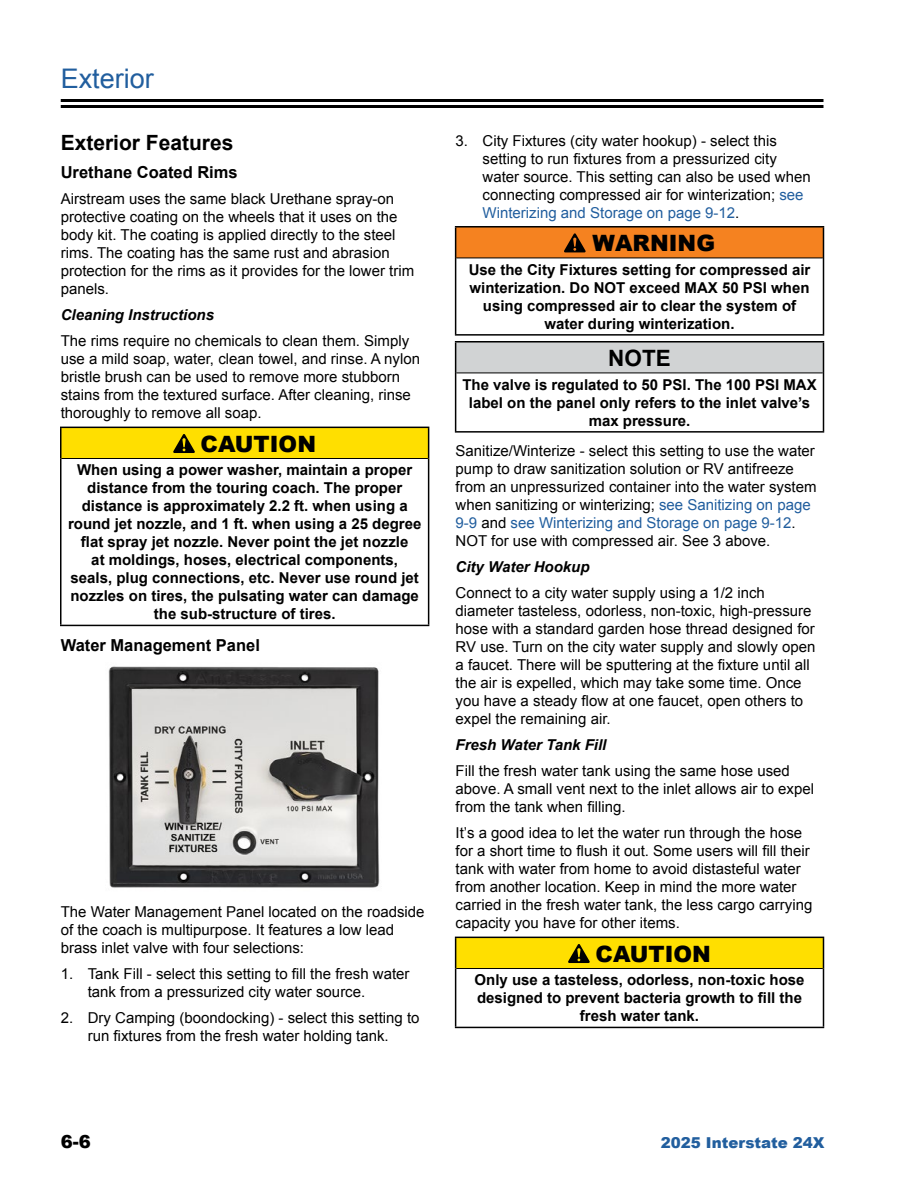
<style>
.page{position:relative;width:918px;height:1188px;background:#fff}
.page>*{position:absolute;margin:0;border:0;box-sizing:border-box;transform-origin:0 0}
.t1{font:27px "Arial";color:#215e9e}
.t2{font:900 22.5px "Arial";color:#000}
.t3{font:700 22.5px "Arial";color:#000}
.t4{font:700 21px "Arial";color:#000}
.t5{font:900 18px "Arial";color:#000}
.t6{font:700 16.5px "Arial";color:#000}
.t7{font:15px/18px "Arial";color:#000}
.t8{font:700 15px/18px "Arial";color:#000;text-align:center}
.t9{font:italic 700 15px "Arial";color:#000}
.t10{font:900 15px "Arial";color:#215e9e}
.s1{color:#215e9e}
</style>
<div class="page">
<hr style="left:61px;top:105px;width:763px;height:3px;background:#000">
<hr style="left:61px;top:99px;width:763px;height:3px;background:#000">
<div style="left:61px;top:427px;width:368px;height:32px;background:#ffdf00"></div>
<hr style="left:60px;top:427px;width:369px;height:1px;background:#000">
<hr style="left:60px;top:428px;width:2px;height:31px;background:#000">
<hr style="left:428px;top:428px;width:1px;height:31px;background:#000">
<hr style="left:60px;top:459px;width:2px;height:166px;background:#000">
<hr style="left:428px;top:459px;width:1px;height:166px;background:#000">
<hr style="left:60px;top:625px;width:369px;height:1px;background:#000">
<hr style="left:62px;top:458px;width:366px;height:1px;background:#000">
<svg style="left:173px;top:434px;width:22px;height:19px"></svg>
<img style="left:108px;top:666px;width:272px;height:222px">
<div style="left:456px;top:227px;width:368px;height:31px;background:#f58220"></div>
<hr style="left:455px;top:226px;width:369px;height:2px;background:#000">
<hr style="left:455px;top:228px;width:1px;height:30px;background:#000">
<hr style="left:823px;top:228px;width:1px;height:30px;background:#000">
<hr style="left:455px;top:258px;width:1px;height:76px;background:#000">
<hr style="left:823px;top:258px;width:1px;height:76px;background:#000">
<hr style="left:455px;top:334px;width:369px;height:2px;background:#000">
<hr style="left:456px;top:258px;width:367px;height:1px;background:#000">
<svg style="left:564px;top:233px;width:22px;height:19px"></svg>
<div style="left:456px;top:342px;width:368px;height:31px;background:#d1d3d4"></div>
<hr style="left:455px;top:341px;width:369px;height:2px;background:#000">
<hr style="left:455px;top:343px;width:1px;height:30px;background:#000">
<hr style="left:823px;top:343px;width:1px;height:30px;background:#000">
<hr style="left:455px;top:373px;width:1px;height:58px;background:#000">
<hr style="left:823px;top:373px;width:1px;height:58px;background:#000">
<hr style="left:455px;top:431px;width:369px;height:2px;background:#000">
<hr style="left:456px;top:373px;width:367px;height:1px;background:#000">
<div style="left:456px;top:937px;width:368px;height:32px;background:#ffdf00"></div>
<hr style="left:455px;top:937px;width:369px;height:1px;background:#000">
<hr style="left:455px;top:938px;width:1px;height:31px;background:#000">
<hr style="left:823px;top:938px;width:1px;height:31px;background:#000">
<hr style="left:455px;top:969px;width:1px;height:58px;background:#000">
<hr style="left:823px;top:969px;width:1px;height:58px;background:#000">
<hr style="left:455px;top:1027px;width:369px;height:1px;background:#000">
<hr style="left:456px;top:968px;width:367px;height:1px;background:#000">
<svg style="left:568px;top:944px;width:22px;height:19px"></svg>
<h1 class="t1" style="left:61px;top:61px;width:95px">Exterior</h1>
<h3 class="t4" style="left:61px;top:129px;width:174px">Exterior Features</h3>
<p class="t6" style="left:61px;top:161px;width:178px">Urethane Coated Rims</p>
<p class="t7" style="left:61px;top:190px;width:355px">Airstream uses the same black Urethane spray-on protective coating on the wheels that it uses on the body kit. The coating is applied directly to the steel rims. The coating has the same rust and abrasion protection for the rims as it provides for the lower trim panels.</p>
<p class="t9" style="left:61px;top:305px;width:155px">Cleaning Instructions</p>
<p class="t7" style="left:61px;top:332px;width:361px">The rims require no chemicals to clean them. Simply use a mild soap, water, clean towel, and rinse. A nylon bristle brush can be used to remove more stubborn stains from the textured surface. After cleaning, rinse thoroughly to remove all soap.</p>
<h2 class="t2" style="left:201px;top:427px;width:117px">CAUTION</h2>
<p class="t8" style="left:68px;top:462px;width:355px">When using a power washer, maintain a proper distance from the touring coach. The proper distance is approximately 2.2 ft. when using a round jet nozzle, and 1 ft. when using a 25 degree flat spray jet nozzle. Never point the jet nozzle<br>at moldings, hoses, electrical components,<br>seals, plug connections, etc. Never use round jet nozzles on tires, the pulsating water can damage the sub-structure of tires.</p>
<p class="t6" style="left:61px;top:635px;width:201px">Water Management Panel</p>
<p class="t7" style="left:61px;top:903px;width:365px">The Water Management Panel located on the roadside of the coach is multipurpose. It features a low lead brass inlet valve with four selections:</p>
<p class="t7" style="left:88px;top:965px;width:323px;text-indent:-27px">1. Tank Fill - select this setting to fill the fresh water tank from a pressurized city water source.</p>
<p class="t7" style="left:61px;top:1009px;width:360px;text-align:center">2. Dry Camping (boondocking) - select this setting to run fixtures from the fresh water holding tank.</p>
<p class="t7" style="left:483px;top:132px;width:330px;text-indent:-27px">3. City Fixtures (city water hookup) - select this setting to run fixtures from a pressurized city water source. This setting can also be used when connecting compressed air for winterization; <span class="s1">see Winterizing and Storage on page 9-12</span>.</p>
<h2 class="t2" style="left:593px;top:227px;width:124px">WARNING</h2>
<p class="t8" style="left:469px;top:261px;width:343px">Use the City Fixtures setting for compressed air winterization. Do NOT exceed MAX 50 PSI when using compressed air to clear the system of water during winterization.</p>
<h2 class="t3" style="left:608px;top:343px;width:64px">NOTE</h2>
<p class="t8" style="left:462px;top:376px;width:356px">The valve is regulated to 50 PSI. The 100 PSI MAX label on the panel only refers to the inlet valve’s max pressure.</p>
<p class="t7" style="left:456px;top:442px;width:362px">Sanitize/Winterize - select this setting to use the water pump to draw sanitization solution or RV antifreeze from an unpressurized container into the water system when sanitizing or winterizing; <span class="s1">see Sanitizing on page 9-9</span> and <span class="s1">see Winterizing and Storage on page 9-12</span>.<br>NOT for use with compressed air. See 3 above.</p>
<p class="t9" style="left:456px;top:557px;width:135px">City Water Hookup</p>
<p class="t7" style="left:456px;top:584px;width:361px">Connect to a city water supply using a 1/2 inch diameter tasteless, odorless, non-toxic, high-pressure hose with a standard garden hose thread designed for RV use. Turn on the city water supply and slowly open a faucet. There will be sputtering at the fixture until all the air is expelled, which may take some time. Once you have a steady flow at one faucet, open others to expel the remaining air.</p>
<p class="t9" style="left:456px;top:735px;width:152px">Fresh Water Tank Fill</p>
<p class="t7" style="left:456px;top:762px;width:360px">Fill the fresh water tank using the same hose used above. A small vent next to the inlet allows air to expel from the tank when filling.</p>
<p class="t7" style="left:456px;top:824px;width:358px">It’s a good idea to let the water run through the hose for a short time to flush it out. Some users will fill their tank with water from home to avoid distasteful water from another location. Keep in mind the more water carried in the fresh water tank, the less cargo carrying capacity you have for other items.</p>
<h2 class="t2" style="left:596px;top:937px;width:117px">CAUTION</h2>
<p class="t8" style="left:475px;top:972px;width:332px">Only use a tasteless, odorless, non-toxic hose designed to prevent bacteria growth to fill the fresh water tank.</p>
<p class="t5" style="left:61px;top:1128px;width:32px">6-6</p>
<p class="t10" style="left:661px;top:1131px;width:165px">2025 Interstate 24X</p>
</div>
